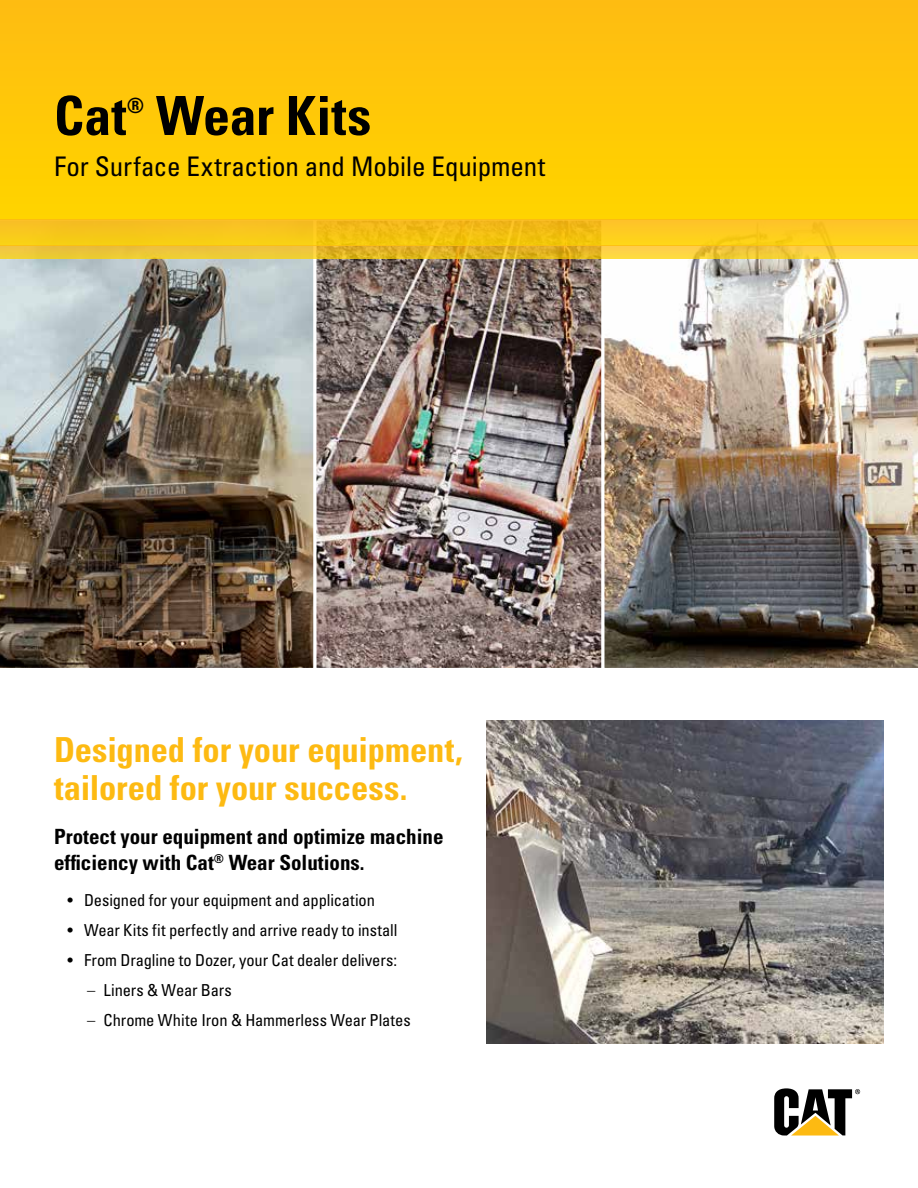
<style>
.page{position:relative;width:918px;height:1188px;background:#fff}
.page>*{position:absolute;margin:0;border:0;box-sizing:border-box;transform-origin:0 0}
.t1{font:700 condensed 54px "Univers LT Std";letter-spacing:.005em;color:#000}
.t2{font:700 condensed 34.5px/37.5px "Univers LT Std";letter-spacing:-.005em;color:#fdba12}
.t3{font:condensed 27px "Univers LT Std";letter-spacing:-.005em;color:#000}
.t4{font:700 condensed 21px/25.2px "Univers LT Std";color:#000}
.t5{font:condensed 16.5px "Univers LT Std";letter-spacing:-.005em;color:#000}
.s1{font-weight:300}
</style>
<div class="page">
<img style="left:486px;top:721px;width:398px;height:323px">
<img style="left:0;top:259px;width:314px;height:409px">
<img style="left:318px;top:259px;width:282px;height:408px">
<div style="left:314px;top:218px;width:290px;height:453px;border:3px solid #fff"></div>
<img style="left:602px;top:259px;width:316px;height:412px">
<div style="left:0;top:0;width:918px;height:219px;background:#ffc808"></div>
<svg style="left:0;top:219px;width:918px;height:26px;background:#f7c51a"></svg>
<svg style="left:0;top:245px;width:918px;height:14px;background:#edc231"></svg>
<svg style="left:774px;top:1088px;width:86px;height:48px"></svg>
<h1 class="t1" style="left:54px;top:83px;width:74px">Cat</h1>
<p class="t4" style="left:127px;top:92px;width:19px">®</p>
<h1 class="t1" style="left:156px;top:83px;width:217px">Wear Kits</h1>
<h3 class="t3" style="left:54px;top:149px;width:493px">For Surface Extraction and Mobile Equipment</h3>
<h2 class="t2" style="left:54px;top:731px;width:410px">Designed for your equipment, tailored for your success.</h2>
<p class="t4" style="left:54px;top:824px;width:391px">Protect your equipment and optimize machine efficiency with Cat<sup>®</sup> Wear Solutions.</p>
<p class="t5" style="left:68px;top:889px;width:309px">• Designed for your equipment and application</p>
<p class="t5" style="left:68px;top:919px;width:332px">• Wear Kits fit perfectly and arrive ready to install</p>
<p class="t5" style="left:68px;top:949px;width:331px">• From Dragline to Dozer, your Cat dealer delivers:</p>
<p class="t5" style="left:87px;top:979px;width:146px"><span class="s1">–</span> Liners &amp; Wear Bars</p>
<p class="t5" style="left:87px;top:1009px;width:325px"><span class="s1">–</span> Chrome White Iron &amp; Hammerless Wear Plates</p>
</div>
